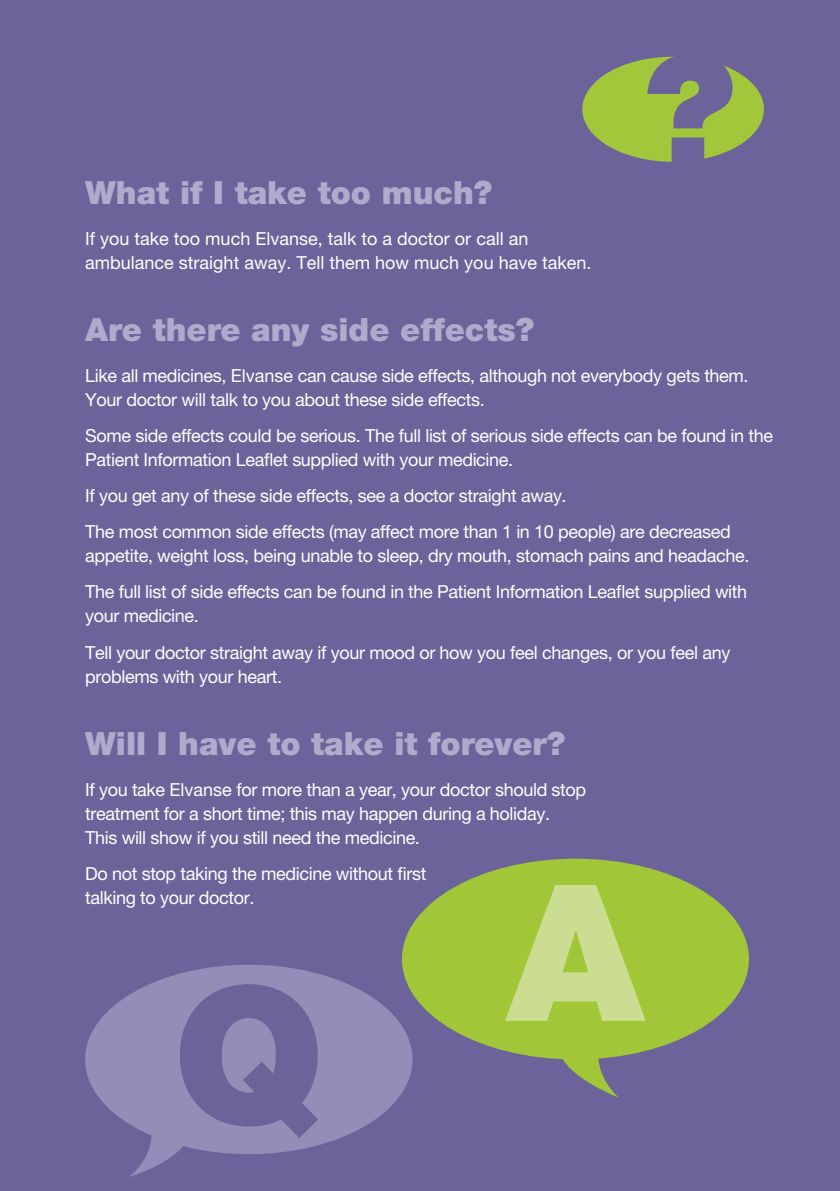
<style>
.page{position:relative;width:840px;height:1191px;background:#fff}
.page>*{position:absolute;margin:0;border:0;box-sizing:border-box;transform-origin:0 0}
.t1{font:900 190.2px "Helvetica Neue LT Std";color:#6c639a}
.t2{font:900 190.2px "Helvetica Neue LT Std";color:#cadd90}
.t3{font:900 156.4px "Helvetica Neue LT Std";color:#6c639a}
.t4{font:900 32px "Helvetica Neue LT Std";color:#b0abcd}
.t5{font:18px/24px "Helvetica Neue LT Pro";letter-spacing:-.02em;color:#fff}
.t6{font:18px/24px "Helvetica Neue LT Pro";color:#fff}
</style>
<div class="page">
<div style="left:0;top:0;width:839px;height:1191px;background:#6c639a"></div>
<div style="left:582px;top:57px;width:181px;height:105px;background:#a2c73a;border-radius:50%"></div>
<div style="left:85px;top:964px;width:327px;height:190px;background:#938db8;border-radius:50%"></div>
<svg style="left:129px;top:1131px;width:57px;height:46px"></svg>
<div style="left:402px;top:858px;width:346px;height:201px;background:#a1c638;border-radius:50%"></div>
<svg style="left:562px;top:1056px;width:56px;height:41px"></svg>
<h3 class="t4" style="left:85px;top:174px;width:408px">What if I take too much?</h3>
<p class="t6" style="left:85px;top:227px;width:507px">If you take too much Elvanse, talk to a doctor or call an ambulance straight away. Tell them how much you have taken.</p>
<h2 class="t3" style="left:644px;top:19px;width:91px">?</h2>
<h3 class="t4" style="left:85px;top:311px;width:450px">Are there any side effects?</h3>
<p class="t5" style="left:85px;top:364px;width:664px">Like all medicines, Elvanse can cause side effects, although not everybody gets them.<br>Your doctor will talk to you about these side effects.</p>
<p class="t5" style="left:85px;top:424px;width:689px">Some side effects could be serious. The full list of serious side effects can be found in the<br>Patient Information Leaflet supplied with your medicine.</p>
<p class="t5" style="left:85px;top:478px;width:647px;line-height:36px">If you get any of these side effects, see a doctor straight away.<br>The most common side effects (may affect more than 1 in 10 people) are decreased</p>
<p class="t5" style="left:85px;top:538px;width:665px;line-height:36px">appetite, weight loss, being unable to sleep, dry mouth, stomach pains and headache.<br>The full list of side effects can be found in the Patient Information Leaflet supplied with</p>
<p class="t5" style="left:85px;top:598px;width:646px;line-height:36px">your medicine.<br>Tell your doctor straight away if your mood or how you feel changes, or you feel any</p>
<p class="t5" style="left:85px;top:664px;width:198px">problems with your heart.</p>
<h3 class="t4" style="left:85px;top:724px;width:481px">Will I have to take it forever?</h3>
<p class="t5" style="left:85px;top:777px;width:502px">If you take Elvanse for more than a year, your doctor should stop treatment for a short time; this may happen during a holiday.<br>This will show if you still need the medicine.</p>
<p class="t5" style="left:85px;top:861px;width:342px">Do not stop taking the medicine without first talking to your doctor.</p>
<h1 class="t2" style="left:506px;top:839px;width:139px">A</h1>
<h1 class="t1" style="left:173px;top:942px;width:153px">Q</h1>
</div>
